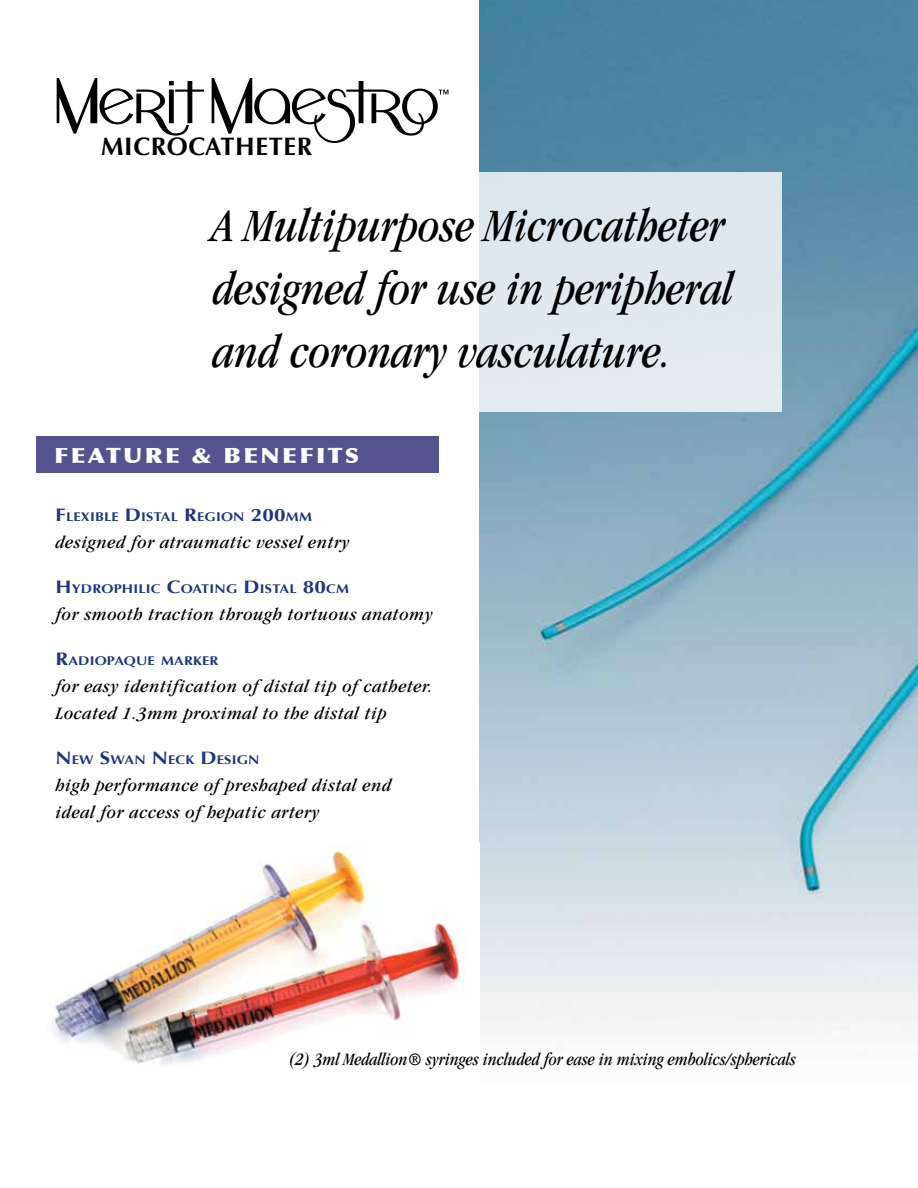
<style>
.page{position:relative;width:918px;height:1188px;background:#fff}
.page>*{position:absolute;margin:0;border:0;box-sizing:border-box;transform-origin:0 0}
.t1{font:italic condensed 48px/63px "Garamond";color:#000}
.t2{font:700 25.35px "Optima";letter-spacing:.025em;color:#000}
.t3{font:900 21px "Optima";letter-spacing:.1em;color:#fff;scale:1.15 1}
.t4{font:italic condensed 18px/27px "Garamond";letter-spacing:.03em;color:#000;scale:1.15 1}
.t5{font:italic condensed 18px "Garamond";color:#000}
.t6{font:700 12.6px "Optima";letter-spacing:.015em;color:#1f357c;scale:1.15 1}
.s1{font-size:18px}
</style>
<div class="page">
<img style="left:480px;top:0;width:438px;height:1030px">
<div style="left:36px;top:436px;width:403px;height:37px;background:#545390"></div>
<img style="left:51px;top:842px;width:415px;height:223px">
<div style="left:479px;top:172px;width:303px;height:240px;background:#e0e9ee"></div>
<svg style="left:212px;top:78px;width:237px;height:65px"></svg>
<svg style="left:57px;top:78px;width:147px;height:58px"></svg>
<h2 class="t2" style="left:101px;top:132px;width:213px">MICROCATHETER</h2>
<h1 class="t1" style="left:213px;top:194px;width:521px">A Multipurpose Microcatheter designed for use in peripheral and coronary vasculature.</h1>
<p class="t3" style="left:54px;top:442px;width:267px">FEATURE &amp; BENEFITS</p>
<p class="t6" style="left:56px;top:509px;width:224px"><span class="s1">F</span>LEXIBLE <span class="s1">D</span>ISTAL <span class="s1">R</span>EGION <span class="s1">200</span>MM</p>
<p class="t4" style="left:56px;top:528px;width:257px">designed for atraumatic vessel entry</p>
<p class="t6" style="left:56px;top:581px;width:257px"><span class="s1">H</span>YDROPH ILIC <span class="s1">C</span>OATING <span class="s1">D</span>ISTAL <span class="s1">80</span>CM</p>
<p class="t4" style="left:56px;top:600px;width:330px">for smooth traction through tortuous anatomy</p>
<p class="t6" style="left:56px;top:653px;width:142px"><span class="s1">R</span>ADIOPAQUE MARKER</p>
<p class="t4" style="left:56px;top:672px;width:330px">for easy identification of distal tip of catheter.<br>Located 1.3mm proximal to the distal tip</p>
<p class="t6" style="left:56px;top:752px;width:179px"><span class="s1">N</span> EW <span class="s1">S</span>WAN <span class="s1">N</span> ECK <span class="s1">D</span>ESIGN</p>
<p class="t4" style="left:56px;top:771px;width:293px">high performance of preshaped distal end ideal for access of hepatic artery</p>
<p class="t5" style="left:289px;top:1049px;width:509px">(2) 3ml Medallion® syringes included for ease in mixing embolics/sphericals</p>
</div>
